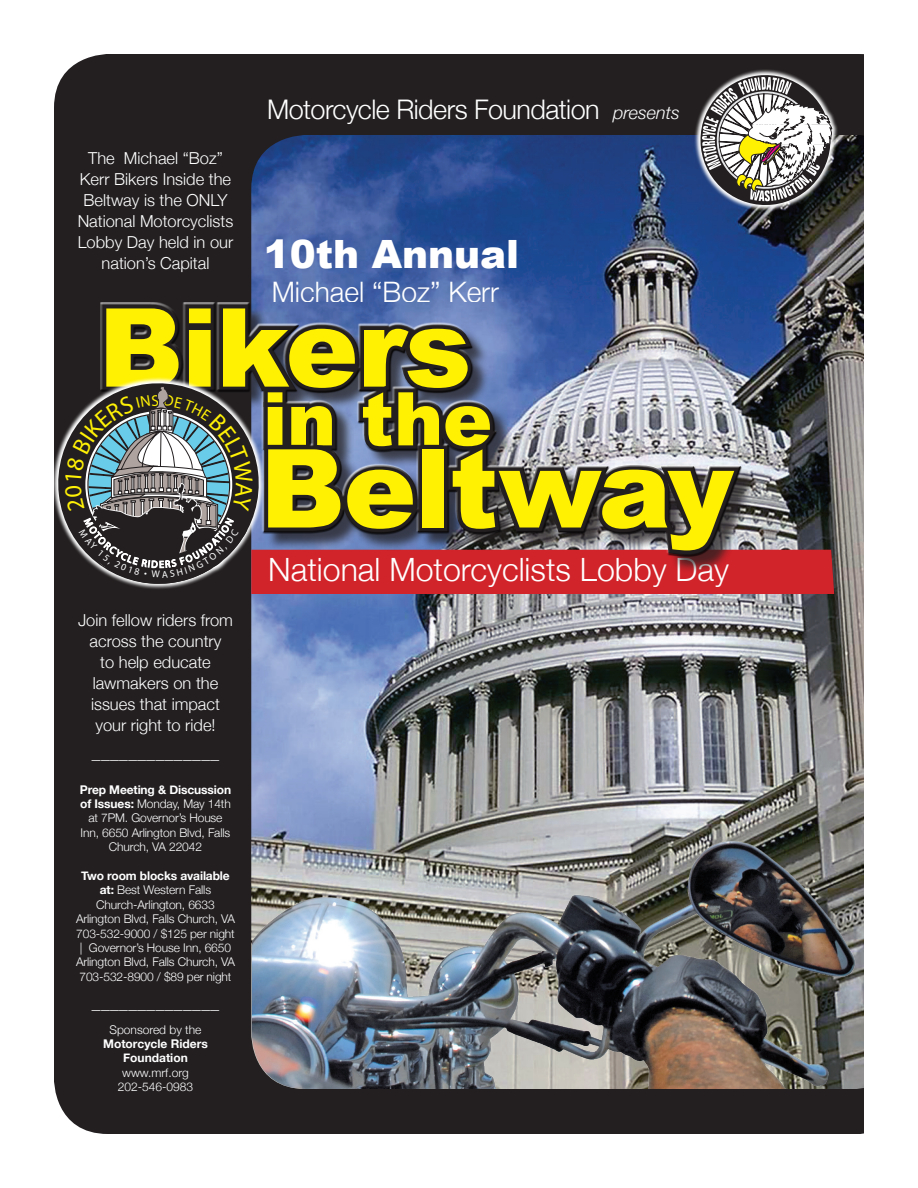
<style>
.page{position:relative;width:918px;height:1188px;background:#fff}
.page>*{position:absolute;margin:0;border:0;box-sizing:border-box;transform-origin:0 0}
.t1{font:900 109.2px "Arial";letter-spacing:-.015em;color:#fff101}
.t2{font:900 74.1px "Arial";color:#fff101}
.t3{font:900 39px "Arial";color:#fff}
.t4{font:300 32.1px "Helvetica Neue";color:#fff}
.t5{font:300 28.2px "Helvetica Neue";color:#fff}
.t6{font:300 27px "Helvetica Neue";letter-spacing:-.02em;color:#fff}
.t7{font:300 16.5px/21px "Helvetica Neue";color:#fff;text-align:center}
.t8{font:300 12px/14.4px "Helvetica Neue";letter-spacing:-.01em;color:#fff;text-align:center}
.t9{font:700 12px/14.4px "Helvetica Neue";color:#fff;text-align:center}
.s1{font-style:italic;font-size:18px}
.s2{font-weight:700}
</style>
<div class="page">
<div style="left:54px;top:54px;width:859px;height:1080px;background:#231f20;border-radius:54px"></div>
<img style="left:251px;top:135px;width:613px;height:954px">
<img style="left:252px;top:701px;width:608px;height:388px">
<div style="left:864px;top:41px;width:54px;height:1132px;background:#fff"></div>
<svg style="left:54px;top:450px;width:4px;height:66px"></svg>
<svg style="left:694px;top:69px;width:144px;height:142px"></svg>
<svg style="left:697px;top:75px;width:136px;height:132px"></svg>
<img style="left:58px;top:298px;width:776px;height:296px">
<h3 class="t7" style="left:78px;top:147px;width:157px">The Michael “Boz”<br>Kerr Bikers Inside the<br>Beltway is the ONLY<br>National Motorcyclists<br>Lobby Day held in our nation’s Capital</h3>
<h3 class="t6" style="left:267px;top:88px;width:414px">Motorcycle Riders Foundation <span class="s1">presents</span></h3>
<h3 class="t3" style="left:264px;top:225px;width:257px">10th Annual</h3>
<h3 class="t5" style="left:272px;top:269px;width:229px">Michael “Boz” Kerr</h3>
<h1 class="t1" style="left:98px;top:268px;width:375px">Bikers</h1>
<h2 class="t2" style="left:263px;top:365px;width:231px">in the</h2>
<h1 class="t1" style="left:260px;top:409px;width:475px">Beltway</h1>
<h3 class="t7" style="left:78px;top:609px;width:156px">Join fellow riders from across the country<br>to help educate lawmakers on the issues that impact your right to ride!</h3>
<p class="t8" style="left:90px;top:752px;width:132px">——————————————</p>
<p class="t8" style="left:80px;top:781px;width:153px"><span class="s2">Prep Meeting &amp; Discussion of Issues:</span> Monday, May 14th at 7PM. Governor’s House<br>Inn, 6650 Arlington Blvd, Falls<br>Church, VA 22042</p>
<p class="t8" style="left:76px;top:868px;width:161px"><span class="s2">Two room blocks available at:</span> Best Western Falls<br>Church-Arlington, 6633<br>Arlington Blvd, Falls Church, VA<br>703-532-9000 / $125 per night | Governor’s House Inn, 6650<br>Arlington Blvd, Falls Church, VA<br>703-532-8900 / $89 per night</p>
<p class="t8" style="left:90px;top:999px;width:132px;line-height:19.8px">——————————————<br>Sponsored by the</p>
<p class="t9" style="left:103px;top:1037px;width:106px">Motorcycle Riders<br>Foundation</p>
<p class="t8" style="left:118px;top:1064px;width:77px">www.mrf.org<br>202-546-0983</p>
<h3 class="t4" style="left:268px;top:543px;width:462px">National Motorcyclists Lobby Day</h3>
</div>
